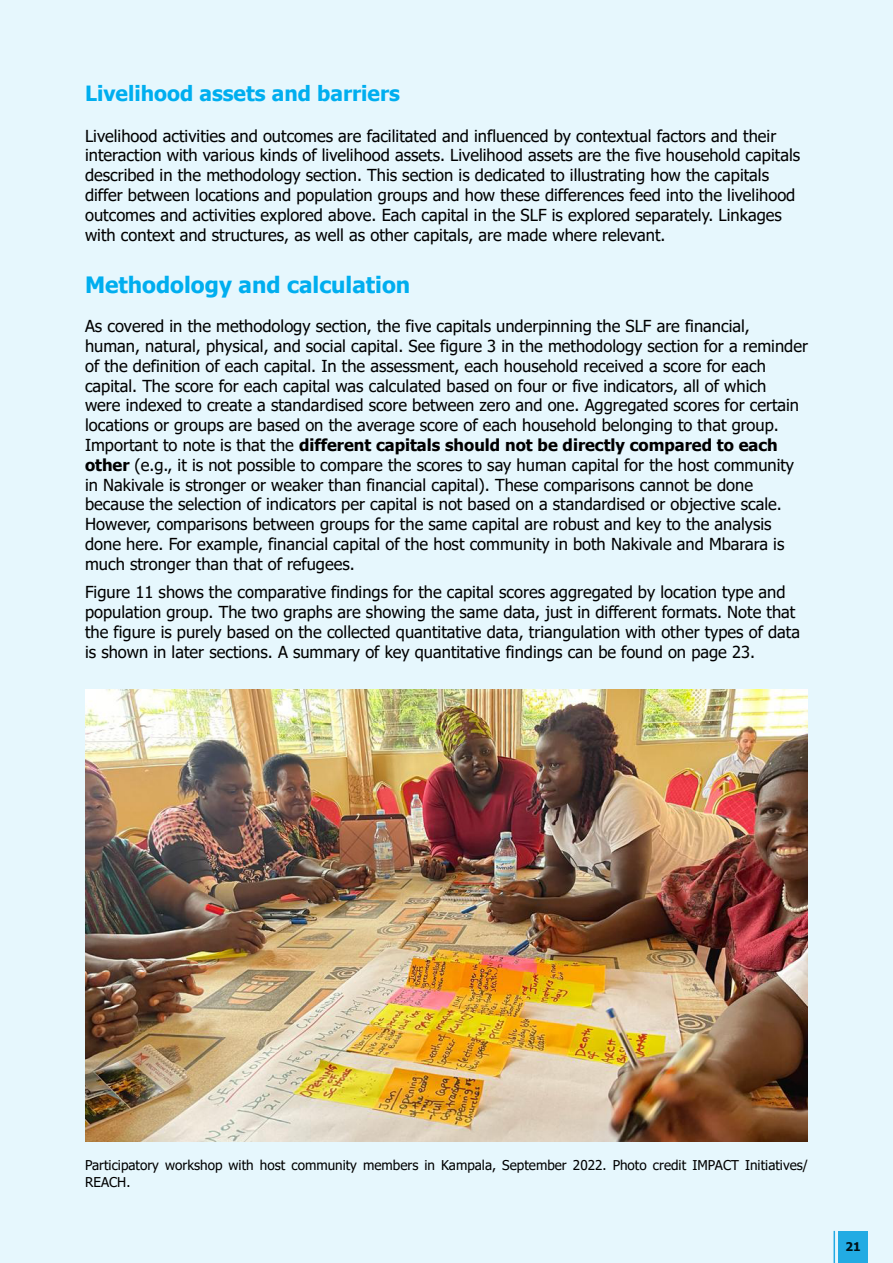
<style>
.page{position:relative;width:893px;height:1263px;background:#e6f7fd}
.page>*{position:absolute;margin:0;border:0;box-sizing:border-box;transform-origin:0 0}
.t1{font:700 22.5px "Tahoma";color:#00aeef}
.t2{font:700 21px "Tahoma";color:#00aeef}
.t3{font:16.5px/19.8px "Tahoma";color:#000}
.t4{font:13.5px/16.5px "Tahoma";color:#000}
.t5{font:700 12px "Tahoma";color:#000}
.s1{font-weight:700}
</style>
<div class="page">
<img style="left:85px;top:690px;width:723px;height:451px">
<p class="t2" style="left:85px;top:79px;width:316px">Livelihood assets and barriers</p>
<p class="t3" style="left:85px;top:127px;width:717px">Livelihood activities and outcomes are facilitated and influenced by contextual factors and their interaction with various kinds of livelihood assets. Livelihood assets are the five household capitals described in the methodology section. This section is dedicated to illustrating how the capitals differ between locations and population groups and how these differences feed into the livelihood outcomes and activities explored above. Each capital in the SLF is explored separately. Linkages with context and structures, as well as other capitals, are made where relevant.</p>
<h1 class="t1" style="left:85px;top:269px;width:327px">Methodology and calculation</h1>
<p class="t3" style="left:85px;top:317px;width:724px">As covered in the methodology section, the five capitals underpinning the SLF are financial, human, natural, physical, and social capital. See figure 3 in the methodology section for a reminder of the definition of each capital. In the assessment, each household received a score for each capital. The score for each capital was calculated based on four or five indicators, all of which<br>were indexed to create a standardised score between zero and one. Aggregated scores for certain locations or groups are based on the average score of each household belonging to that group.<br>Important to note is that the <span class="s1">different capitals should not be directly compared to each other</span> (e.g., it is not possible to compare the scores to say human capital for the host community in Nakivale is stronger or weaker than financial capital). These comparisons cannot be done because the selection of indicators per capital is not based on a standardised or objective scale.<br>However, comparisons between groups for the same capital are robust and key to the analysis done here. For example, financial capital of the host community in both Nakivale and Mbarara is much stronger than that of refugees.</p>
<p class="t3" style="left:85px;top:583px;width:716px">Figure 11 shows the comparative findings for the capital scores aggregated by location type and population group. The two graphs are showing the same data, just in different formats. Note that the figure is purely based on the collected quantitative data, triangulation with other types of data is shown in later sections. A summary of key quantitative findings can be found on page 23.</p>
<p class="t4" style="left:85px;top:1158px;width:724px">Participatory workshop with host community members in Kampala, September 2022. Photo credit IMPACT Initiatives/<br>REACH.</p>
<p class="t5" style="left:846px;top:1238px;width:17px">21</p>
</div>
